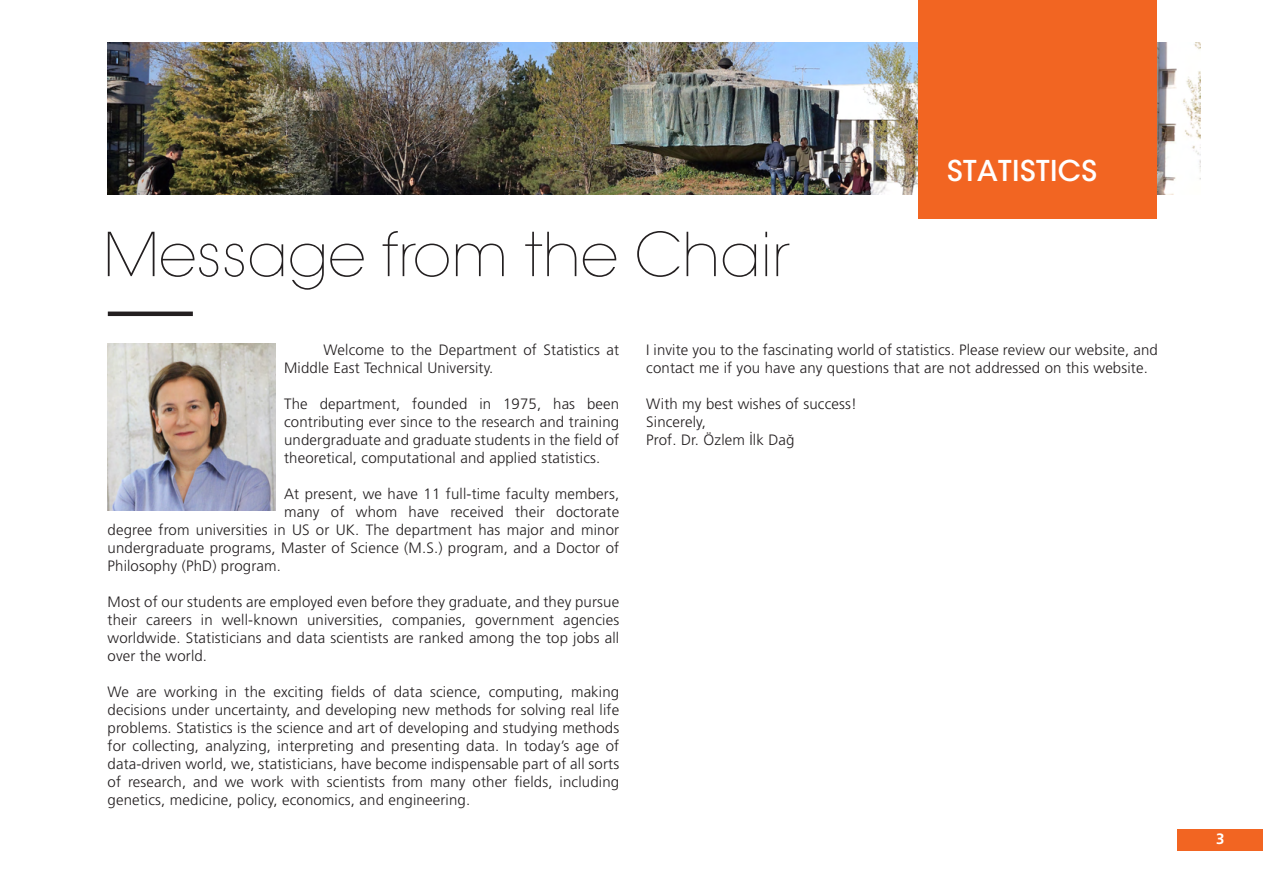
<style>
.page{position:relative;width:1263px;height:893px;background:#fff}
.page>*{position:absolute;margin:0;border:0;box-sizing:border-box;transform-origin:0 0}
.t1{font:200 60px "ITC Avant Garde Std";color:#231f20}
.t2{font:500 28.5px "ITC Avant Garde Std";letter-spacing:.015em;color:#fff}
.t3{font:300 15px/18px "Frutiger LT Std";letter-spacing:.01em;color:#231f20}
.t4{font:700 15px "Frutiger LT Std";color:#fff}
</style>
<div class="page">
<hr style="left:108px;top:312px;width:85px;height:4px;background:#231f20">
<div style="left:1178px;top:829px;width:85px;height:21px;background:#f26522"></div>
<img style="left:108px;top:343px;width:167px;height:167px">
<img style="left:108px;top:43px;width:1092px;height:152px">
<div style="left:918px;top:0;width:238px;height:218px;background:#f26522"></div>
<h1 class="t1" style="left:103px;top:219px;width:688px">Message from the Chair</h1>
<h2 class="t2" style="left:947px;top:153px;width:151px">STATISTICS</h2>
<p class="t3" style="left:284px;top:341px;width:337px;text-indent:39px">Welcome to the Department of Statistics at<br>Middle East Technical University.</p>
<p class="t3" style="left:284px;top:395px;width:337px;text-align:justify">The department, founded in 1975, has been contributing ever since to the research and training undergraduate and graduate students in the field of theoretical, computational and applied statistics.</p>
<p class="t3" style="left:284px;top:485px;width:337px">At present, we have 11 full-time faculty members,</p>
<p class="t3" style="left:284px;top:503px;width:337px">many of whom have received their doctorate</p>
<p class="t3" style="left:108px;top:521px;width:513px">degree from universities in US or UK. The department has major and minor</p>
<p class="t3" style="left:108px;top:539px;width:513px">undergraduate programs, Master of Science (M.S.) program, and a Doctor of</p>
<p class="t3" style="left:108px;top:557px;width:175px">Philosophy (PhD) program.</p>
<p class="t3" style="left:108px;top:593px;width:513px;text-align:justify">Most of our students are employed even before they graduate, and they pursue their careers in well-known universities, companies, government agencies worldwide. Statisticians and data scientists are ranked among the top jobs all over the world.</p>
<p class="t3" style="left:108px;top:683px;width:513px;text-align:justify">We are working in the exciting fields of data science, computing, making decisions under uncertainty, and developing new methods for solving real life problems. Statistics is the science and art of developing and studying methods for collecting, analyzing, interpreting and presenting data. In today’s age of data-driven world, we, statisticians, have become indispensable part of all sorts of research, and we work with scientists from many other fields, including genetics, medicine, policy, economics, and engineering.</p>
<p class="t3" style="left:646px;top:341px;width:513px">I invite you to the fascinating world of statistics. Please review our website, and contact me if you have any questions that are not addressed on this website.</p>
<p class="t3" style="left:646px;top:395px;width:212px">With my best wishes of success!<br>Sincerely,<br>Prof. Dr. Özlem İlk Dağ</p>
<p class="t4" style="left:1216px;top:830px;width:10px">3</p>
</div>
